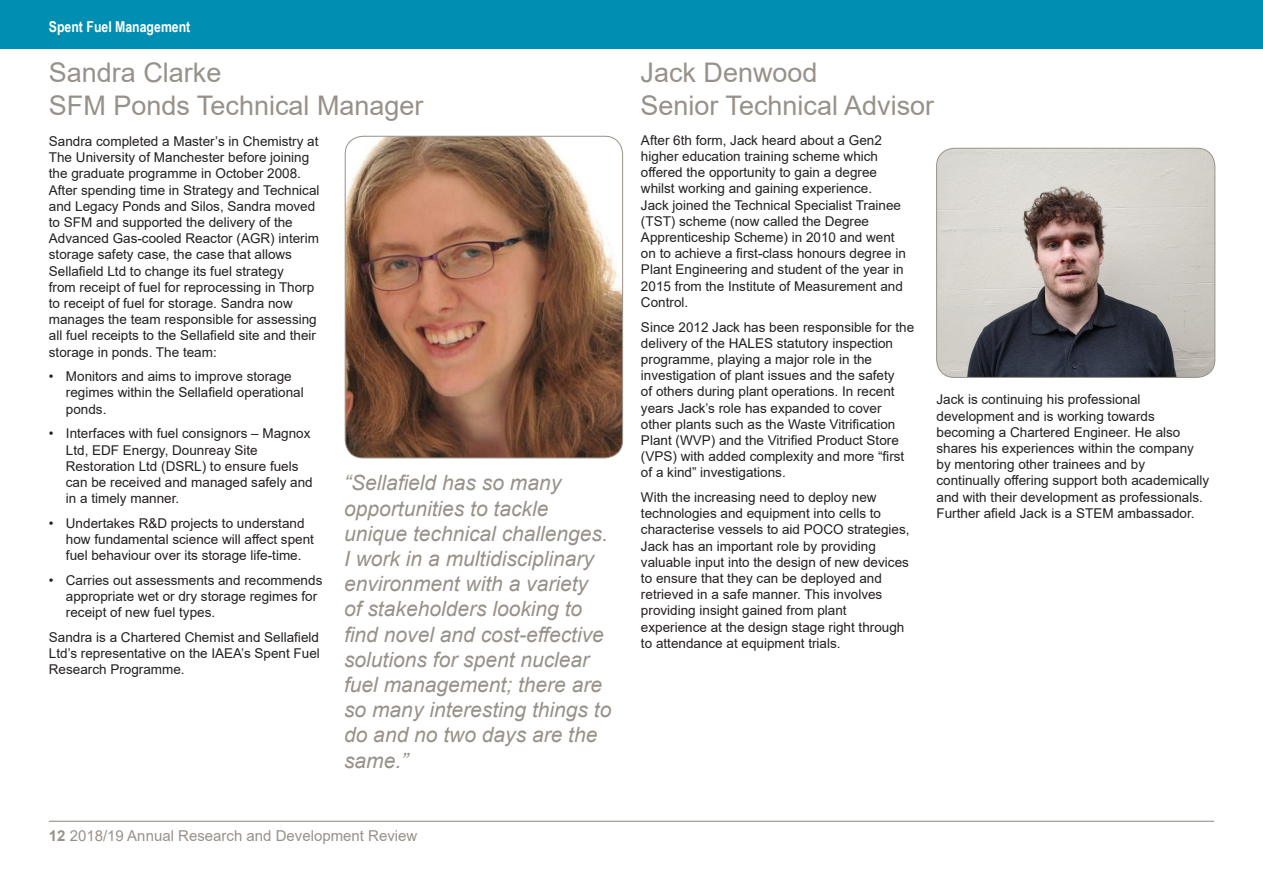
<style>
.page{position:relative;width:1263px;height:893px;background:#fff}
.page>*{position:absolute;margin:0;border:0;box-sizing:border-box;transform-origin:0 0}
.t1{font:27px "Arial";color:#989189}
.t2{font:italic 21px/25.2px "Arial";color:#989189}
.t3{font:15px "Arial";color:#989189}
.t4{font:700 15px "Arial Narrow";color:#fff}
.t5{font:13.5px/16.2px "Arial";color:#231f20}
.s1{font-weight:700}
</style>
<div class="page">
<hr style="left:49px;top:821px;width:1165px;height:1px;background:#989189">
<div style="left:0;top:0;width:1263px;height:49px;background:#008fb3"></div>
<img style="left:345px;top:136px;width:278px;height:322px">
<div style="left:345px;top:136px;width:278px;height:322px;border:1px solid #989189;border-radius:18px"></div>
<img style="left:936px;top:148px;width:279px;height:229px">
<div style="left:936px;top:148px;width:279px;height:230px;border:1px solid #989189;border-radius:18px"></div>
<p class="t4" style="left:49px;top:16px;width:143px">Spent Fuel Management</p>
<p class="t1" style="left:49px;top:54px;width:174px">Sandra Clarke</p>
<p class="t1" style="left:49px;top:87px;width:376px">SFM Ponds Technical Manager</p>
<p class="t5" style="left:49px;top:133px;width:272px">Sandra completed a Master’s in Chemistry at The University of Manchester before joining the graduate programme in October 2008.<br>After spending time in Strategy and Technical and Legacy Ponds and Silos, Sandra moved to SFM and supported the delivery of the Advanced Gas-cooled Reactor (AGR) interim storage safety case, the case that allows Sellafield Ltd to change its fuel strategy<br>from receipt of fuel for reprocessing in Thorp to receipt of fuel for storage. Sandra now manages the team responsible for assessing all fuel receipts to the Sellafield site and their storage in ponds. The team:</p>
<p class="t5" style="left:66px;top:368px;width:239px;text-indent:-17px">• Monitors and aims to improve storage regimes within the Sellafield operational ponds.</p>
<p class="t5" style="left:66px;top:425px;width:248px;text-indent:-17px">• Interfaces with fuel consignors – Magnox Ltd, EDF Energy, Dounreay Site Restoration Ltd (DSRL) to ensure fuels can be received and managed safely and in a timely manner.</p>
<p class="t5" style="left:66px;top:515px;width:250px;text-indent:-17px">• Undertakes R&amp;D projects to understand how fundamental science will affect spent fuel behaviour over its storage life-time.</p>
<p class="t5" style="left:66px;top:572px;width:258px;text-indent:-17px">• Carries out assessments and recommends appropriate wet or dry storage regimes for receipt of new fuel types.</p>
<p class="t5" style="left:49px;top:629px;width:272px;text-align:justify">Sandra is a Chartered Chemist and Sellafield Ltd’s representative on the IAEA’s Spent Fuel Research Programme.</p>
<p class="t2" style="left:344px;top:471px;width:269px">“Sellafield has so many opportunities to tackle unique technical challenges.<br>I work in a multidisciplinary environment with a variety<br>of stakeholders looking to find novel and cost-effective solutions for spent nuclear fuel management; there are so many interesting things to do and no two days are the same.”</p>
<p class="t3" style="left:49px;top:825px;width:370px"><span class="s1">12</span> 2018/19 Annual Research and Development Review</p>
<p class="t1" style="left:640px;top:54px;width:179px">Jack Denwood</p>
<p class="t1" style="left:640px;top:87px;width:295px">Senior Technical Advisor</p>
<p class="t5" style="left:641px;top:132px;width:266px">After 6th form, Jack heard about a Gen2 higher education training scheme which offered the opportunity to gain a degree whilst working and gaining experience.<br>Jack joined the Technical Specialist Trainee (TST) scheme (now called the Degree Apprenticeship Scheme) in 2010 and went on to achieve a first-class honours degree in Plant Engineering and student of the year in 2015 from the Institute of Measurement and Control.</p>
<p class="t5" style="left:641px;top:319px;width:275px">Since 2012 Jack has been responsible for the delivery of the HALES statutory inspection programme, playing a major role in the investigation of plant issues and the safety<br>of others during plant operations. In recent years Jack’s role has expanded to cover other plants such as the Waste Vitrification Plant (WVP) and the Vitrified Product Store (VPS) with added complexity and more “first of a kind” investigations.</p>
<p class="t5" style="left:641px;top:489px;width:270px">With the increasing need to deploy new technologies and equipment into cells to characterise vessels to aid POCO strategies, Jack has an important role by providing valuable input into the design of new devices to ensure that they can be deployed and retrieved in a safe manner. This involves providing insight gained from plant experience at the design stage right through to attendance at equipment trials.</p>
<p class="t5" style="left:936px;top:391px;width:274px">Jack is continuing his professional development and is working towards becoming a Chartered Engineer. He also shares his experiences within the company by mentoring other trainees and by continually offering support both academically and with their development as professionals.<br>Further afield Jack is a STEM ambassador.</p>
</div>
